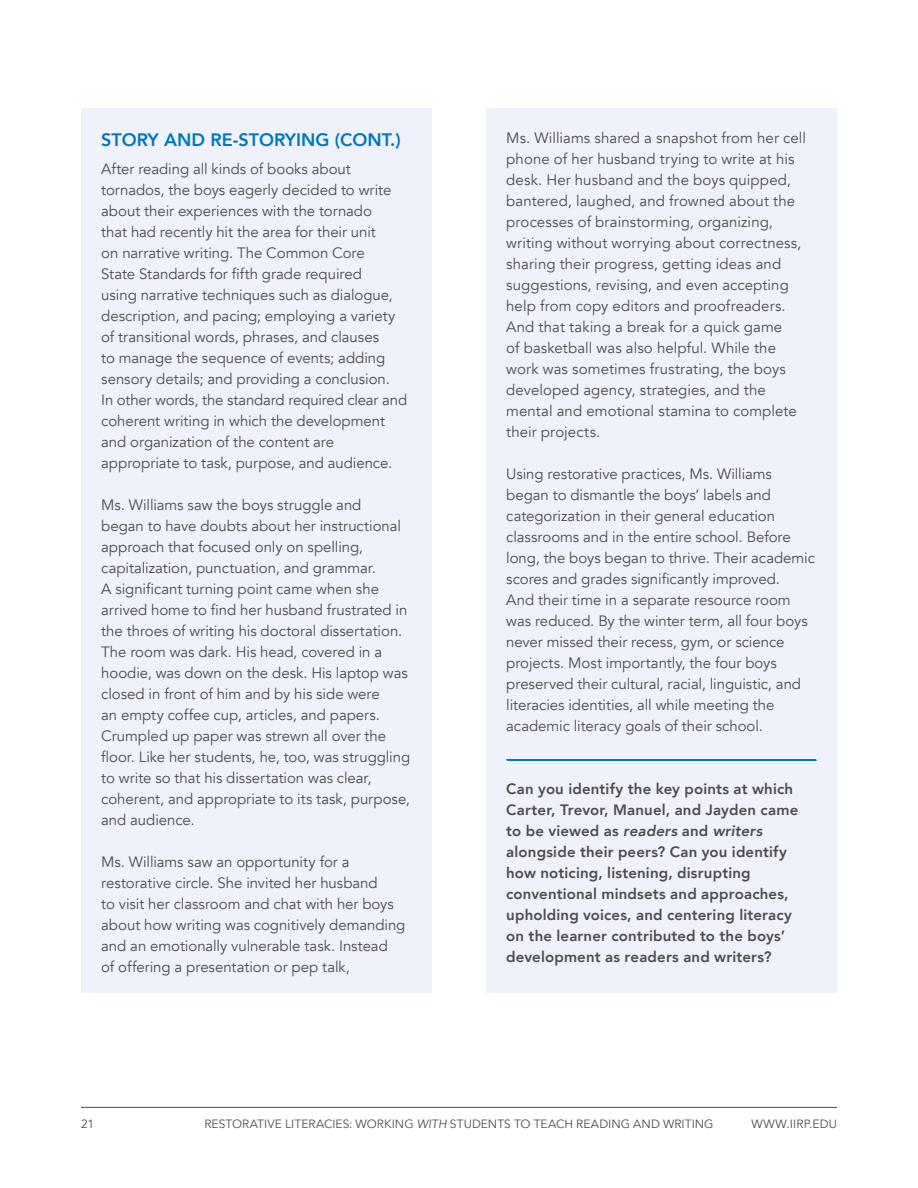
<style>
.page{position:relative;width:918px;height:1188px;background:#fff}
.page>*{position:absolute;margin:0;border:0;box-sizing:border-box;transform-origin:0 0}
.t1{font:800 18px "Avenir";color:#0077be}
.t2{font:15px/21px "Avenir";color:#4d4d4f}
.t3{font:800 15px/21px "Avenir";letter-spacing:.01em;color:#4d4d4f}
.t4{font:12px "Avenir";letter-spacing:.005em;color:#4d4d4f}
.s1{font-style:italic}
</style>
<div class="page">
<div style="left:81px;top:108px;width:351px;height:884px;background:#eff2fa"></div>
<div style="left:486px;top:108px;width:351px;height:884px;background:#eff2fa"></div>
<svg style="left:506px;top:759px;width:311px;height:2px"></svg>
<hr style="left:81px;top:1107px;width:756px;height:1px;background:#4d4d4f">
<p class="t1" style="left:101px;top:126px;width:301px">STORY AND RE-STORYING (CONT.)</p>
<p class="t2" style="left:101px;top:159px;width:308px">After reading all kinds of books about tornados, the boys eagerly decided to write about their experiences with the tornado<br>that had recently hit the area for their unit<br>on narrative writing. The Common Core<br>State Standards for fifth grade required<br>using narrative techniques such as dialogue, description, and pacing; employing a variety of transitional words, phrases, and clauses<br>to manage the sequence of events; adding sensory details; and providing a conclusion.<br>In other words, the standard required clear and coherent writing in which the development and organization of the content are appropriate to task, purpose, and audience.</p>
<p class="t2" style="left:101px;top:495px;width:311px">Ms. Williams saw the boys struggle and<br>began to have doubts about her instructional approach that focused only on spelling, capitalization, punctuation, and grammar.<br>A significant turning point came when she arrived home to find her husband frustrated in the throes of writing his doctoral dissertation.<br>The room was dark. His head, covered in a hoodie, was down on the desk. His laptop was closed in front of him and by his side were<br>an empty coffee cup, articles, and papers.<br>Crumpled up paper was strewn all over the floor. Like her students, he, too, was struggling to write so that his dissertation was clear, coherent, and appropriate to its task, purpose, and audience.</p>
<p class="t2" style="left:101px;top:852px;width:306px">Ms. Williams saw an opportunity for a restorative circle. She invited her husband<br>to visit her classroom and chat with her boys about how writing was cognitively demanding and an emotionally vulnerable task. Instead<br>of offering a presentation or pep talk,</p>
<p class="t2" style="left:506px;top:128px;width:301px">Ms. Williams shared a snapshot from her cell phone of her husband trying to write at his desk. Her husband and the boys quipped, bantered, laughed, and frowned about the processes of brainstorming, organizing, writing without worrying about correctness, sharing their progress, getting ideas and suggestions, revising, and even accepting help from copy editors and proofreaders.<br>And that taking a break for a quick game<br>of basketball was also helpful. While the work was sometimes frustrating, the boys developed agency, strategies, and the mental and emotional stamina to complete their projects.</p>
<p class="t2" style="left:506px;top:464px;width:310px">Using restorative practices, Ms. Williams began to dismantle the boys’ labels and categorization in their general education classrooms and in the entire school. Before long, the boys began to thrive. Their academic scores and grades significantly improved.<br>And their time in a separate resource room was reduced. By the winter term, all four boys never missed their recess, gym, or science projects. Most importantly, the four boys preserved their cultural, racial, linguistic, and literacies identities, all while meeting the academic literacy goals of their school.</p>
<p class="t3" style="left:506px;top:779px;width:294px">Can you identify the key points at which Carter, Trevor, Manuel, and Jayden came to be viewed as <span class="s1">readers</span> and <span class="s1">writers </span>alongside their peers? Can you identify how noticing, listening, disrupting conventional mindsets and approaches, upholding voices, and centering literacy on the learner contributed to the boys’ development as readers and writers?</p>
<p class="t4" style="left:81px;top:1116px;width:15px">21</p>
<p class="t4" style="left:204px;top:1116px;width:511px">RESTORATIVE LITERACIES: WORKING <span class="s1">WITH</span> STUDENTS TO TEACH READING AND WRITING</p>
<p class="t4" style="left:751px;top:1116px;width:87px">WWW.IIRP.EDU</p>
</div>
